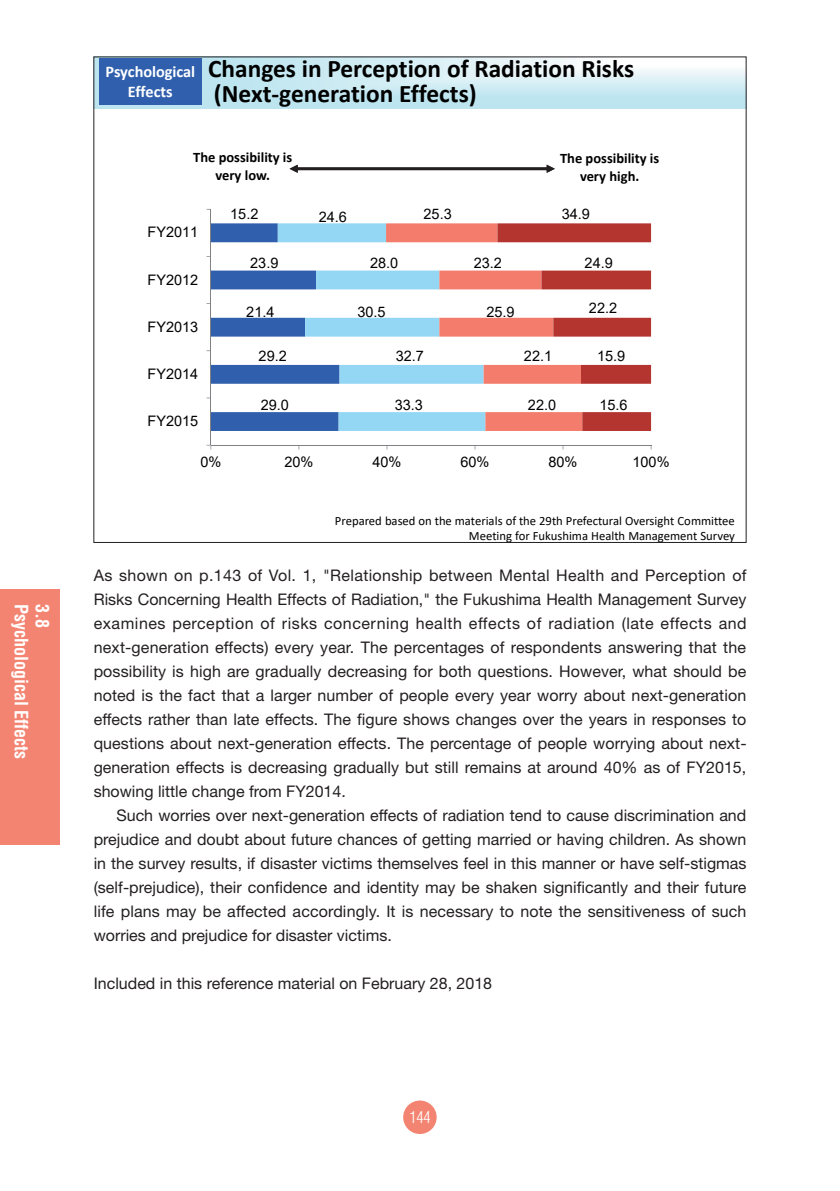
<style>
.page{position:relative;width:840px;height:1191px;background:#fff}
.page>*{position:absolute;margin:0;border:0;box-sizing:border-box;transform-origin:0 0}
.t1{font:700 25.4px/24.4px "Calibri";color:#000}
.t2{font:700 condensed 18px "Helvetica";color:#fff}
.t3{font:700 16.2px/19.6px "Calibri";color:#fff;text-align:center}
.t4{font:16px/24px "Helvetica Neue";color:#231f20;text-align:justify}
.t5{font:300 condensed 16px "Helvetica";color:#fff}
.t6{font:14.4px "Arial";color:#000}
.t7{font:700 14.4px/17.4px "Calibri";color:#000;text-align:center}
.t8{font:12.6px/15.2px "Calibri";color:#000;text-align:right}
</style>
<div class="page">
<div style="left:403px;top:1100px;width:33px;height:34px;background:#f48472;border-radius:50%"></div>
<div style="left:0;top:590px;width:60px;height:255px;background:#f48472"></div>
<img style="left:96px;top:59px;width:648px;height:49px">
<svg style="left:339px;top:223px;width:47px;height:208px"></svg>
<svg style="left:386px;top:223px;width:111px;height:208px"></svg>
<svg style="left:497px;top:223px;width:153px;height:208px"></svg>
<hr style="left:211px;top:445px;width:439px;height:1px;background:#7f8184">
<hr style="left:210px;top:209px;width:1px;height:236px;background:#7f8184">
<svg style="left:206px;top:223px;width:133px;height:208px"></svg>
<svg style="left:289px;top:165px;width:265px;height:8px"></svg>
<div style="left:99px;top:58px;width:102px;height:46px;background:#3060ad"></div>
<p class="t2" style="left:32px;top:604px;width:157px;rotate:90deg">Psychological Effects</p>
<p class="t2" style="left:53px;top:604px;width:25px;rotate:90deg">3.8</p>
<p class="t3" style="left:105px;top:62px;width:91px">Psychological<br>Effects</p>
<p class="t1" style="left:208px;top:56px;width:427px">Changes in Perception of Radiation Risks (Next‐generation Effects)</p>
<p class="t7" style="left:193px;top:149px;width:101px">The possibility is very low.</p>
<p class="t6" style="left:147px;top:222px;width:52px">FY2011</p>
<p class="t6" style="left:147px;top:269px;width:52px">FY2012</p>
<p class="t6" style="left:147px;top:317px;width:52px">FY2013</p>
<p class="t6" style="left:147px;top:364px;width:52px">FY2014</p>
<p class="t6" style="left:147px;top:411px;width:52px">FY2015</p>
<p class="t6" style="left:230px;top:204px;width:30px">15.2</p>
<p class="t6" style="left:250px;top:253px;width:30px">23.9</p>
<p class="t6" style="left:246px;top:302px;width:30px">21.4</p>
<p class="t6" style="left:258px;top:346px;width:30px">29.2</p>
<p class="t6" style="left:260px;top:395px;width:30px">29.0</p>
<p class="t6" style="left:318px;top:207px;width:30px">24.6</p>
<p class="t6" style="left:370px;top:253px;width:30px">28.0</p>
<p class="t6" style="left:423px;top:204px;width:30px">25.3</p>
<p class="t6" style="left:357px;top:302px;width:30px">30.5</p>
<p class="t6" style="left:395px;top:346px;width:30px">32.7</p>
<p class="t6" style="left:394px;top:394px;width:30px">33.3</p>
<p class="t7" style="left:560px;top:149px;width:101px">The possibility is very high.</p>
<p class="t6" style="left:561px;top:204px;width:30px">34.9</p>
<p class="t6" style="left:473px;top:253px;width:30px">23.2</p>
<p class="t6" style="left:486px;top:302px;width:30px">25.9</p>
<p class="t6" style="left:523px;top:346px;width:30px">22.1</p>
<p class="t6" style="left:527px;top:394px;width:30px">22.0</p>
<p class="t6" style="left:584px;top:253px;width:30px">24.9</p>
<p class="t6" style="left:588px;top:298px;width:30px">22.2</p>
<p class="t6" style="left:596px;top:346px;width:30px">15.9</p>
<p class="t6" style="left:599px;top:394px;width:30px">15.6</p>
<p class="t6" style="left:200px;top:452px;width:22px">0%</p>
<p class="t6" style="left:284px;top:452px;width:31px">20%</p>
<p class="t6" style="left:372px;top:452px;width:30px">40%</p>
<p class="t6" style="left:460px;top:452px;width:31px">60%</p>
<p class="t6" style="left:548px;top:452px;width:30px">80%</p>
<p class="t6" style="left:632px;top:452px;width:39px">100%</p>
<p class="t8" style="left:335px;top:513px;width:401px">Prepared based on the materials of the 29th Prefectural Oversight Committee<br>Meeting for Fukushima Health Management Survey</p>
<p class="t4" style="left:94px;top:563px;width:654px">As shown on p.143 of Vol. 1, "Relationship between Mental Health and Perception of Risks Concerning Health Effects of Radiation," the Fukushima Health Management Survey examines perception of risks concerning health effects of radiation (late effects and next-generation effects) every year. The percentages of respondents answering that the possibility is high are gradually decreasing for both questions. However, what should be noted is the fact that a larger number of people every year worry about next-generation effects rather than late effects. The figure shows changes over the years in responses to questions about next-generation effects. The percentage of people worrying about next&shy;generation effects is decreasing gradually but still remains at around 40% as of FY2015, showing little change from FY2014.</p>
<p class="t4" style="left:94px;top:803px;width:654px;text-indent:23px">Such worries over next-generation effects of radiation tend to cause discrimination and prejudice and doubt about future chances of getting married or having children. As shown in the survey results, if disaster victims themselves feel in this manner or have self-stigmas (self-prejudice), their confidence and identity may be shaken significantly and their future life plans may be affected accordingly. It is necessary to note the sensitiveness of such worries and prejudice for disaster victims.</p>
<p class="t4" style="left:94px;top:971px;width:400px">Included in this reference material on February 28, 2018</p>
<p class="t5" style="left:409px;top:1107px;width:23px">144</p>
</div>
